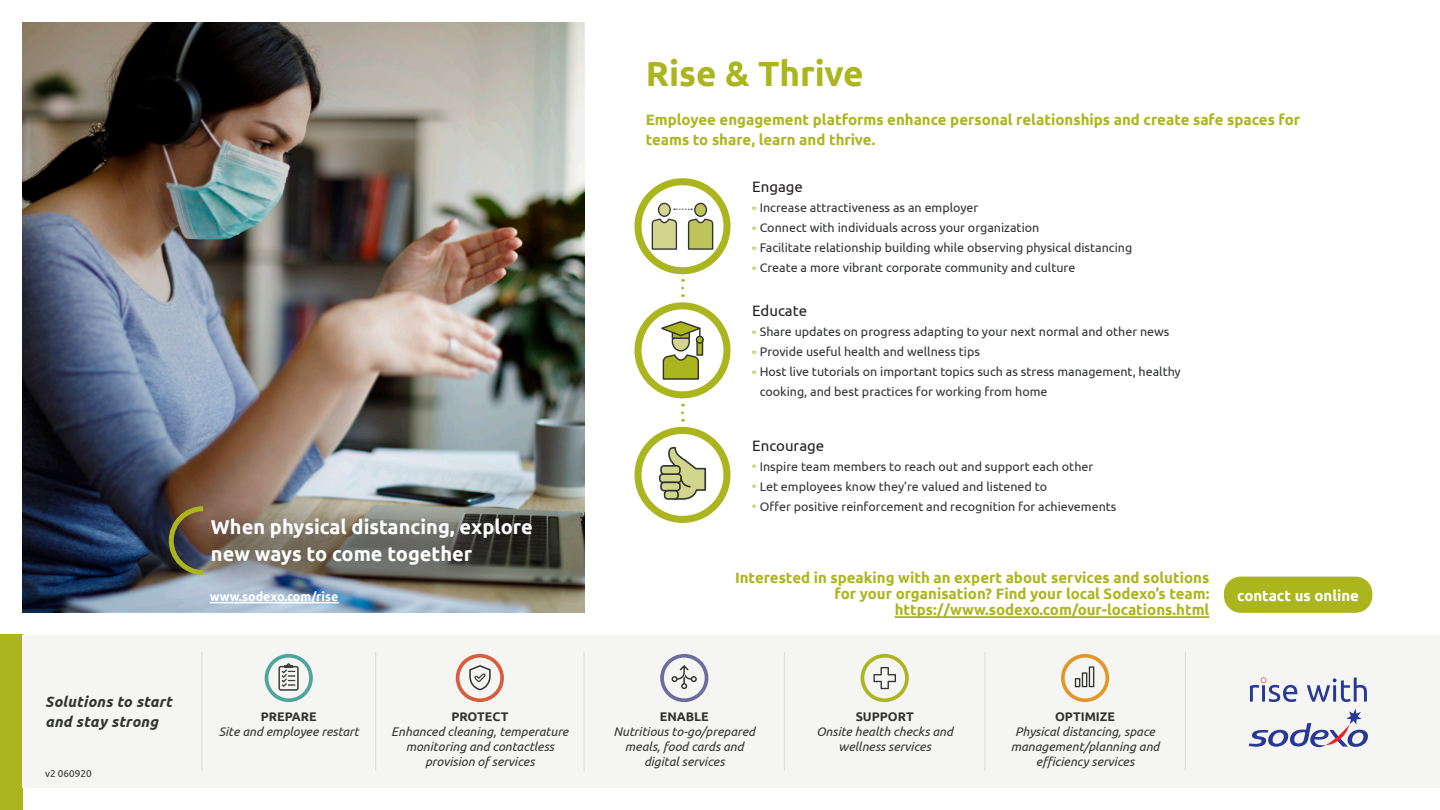
<style>
.page{position:relative;width:1440px;height:810px;background:#fff}
.page>*{position:absolute;margin:0;border:0;box-sizing:border-box;transform-origin:0 0}
.t1{font:700 35px "Ubuntu";color:#abb61f}
.t2{font:700 20px/26.5px "Ubuntu";color:#fff}
.t3{font:700 15px/16.2px "Ubuntu";color:#abb61f}
.t4{font:italic 700 15px/20px "Ubuntu";letter-spacing:.02em;color:#313232}
.P2_Selling_Points{font:15px "Ubuntu";color:#231f20}
.t5{font:700 15px "Ubuntu";color:#fff}
.t6{font:12.5px/20px "Ubuntu";color:#313232}
.t7{font:italic 12.5px/15px "Ubuntu";color:#313232;text-align:center}
.t8{font:700 12.5px "Ubuntu";color:#fff}
.P1_Copy_10_14_Reg{font:10px "Ubuntu";color:#313232}
.s1{color:#abb61f}
.s2{font-weight:700;font-style:normal}
</style>
<div class="page">
<img style="left:22px;top:22px;width:562px;height:590px">
<div style="left:0;top:635px;width:22px;height:175px;background:#abb61f"></div>
<div style="left:191px;top:498px;width:379px;height:105px;background:#231f20;opacity:.45"></div>
<svg style="left:166px;top:504px;width:42px;height:74px"></svg>
<div style="left:22px;top:635px;width:1418px;height:153px;background:#f5f5f3"></div>
<svg style="left:1061px;top:654px;width:48px;height:48px"></svg>
<svg style="left:265px;top:654px;width:48px;height:48px"></svg>
<svg style="left:456px;top:654px;width:48px;height:48px"></svg>
<svg style="left:660px;top:654px;width:48px;height:48px"></svg>
<svg style="left:861px;top:654px;width:48px;height:48px"></svg>
<hr style="left:375px;top:652px;width:1px;height:118px;background:#e2e0da">
<hr style="left:583px;top:652px;width:2px;height:118px;background:#e2e0da">
<hr style="left:784px;top:652px;width:1px;height:118px;background:#e2e0da">
<hr style="left:984px;top:652px;width:2px;height:118px;background:#e2e0da">
<hr style="left:201px;top:652px;width:1px;height:118px;background:#e2e0da">
<hr style="left:1185px;top:652px;width:1px;height:118px;background:#e2e0da">
<div style="left:659px;top:203px;width:11px;height:13px;background:#d1d58d;border-radius:50%"></div>
<div style="left:658px;top:203px;width:13px;height:14px;border:1px solid #313232;border-radius:50%"></div>
<svg style="left:651px;top:218px;width:27px;height:32px"></svg>
<div style="left:695px;top:203px;width:11px;height:13px;background:#bdc55a;border-radius:50%"></div>
<div style="left:694px;top:203px;width:13px;height:14px;border:1px solid #313232;border-radius:50%"></div>
<svg style="left:687px;top:218px;width:27px;height:32px"></svg>
<svg style="left:674px;top:209px;width:18px;height:1px"></svg>
<div style="left:634px;top:178px;width:97px;height:96px;border:7px solid #abb61f;border-radius:50%"></div>
<div style="left:672px;top:332px;width:17px;height:19px;background:#d1d58d;border-radius:50%"></div>
<div style="left:672px;top:331px;width:18px;height:21px;border:1px solid #313232;border-radius:50%"></div>
<svg style="left:662px;top:354px;width:37px;height:26px"></svg>
<div style="left:672px;top:326px;width:18px;height:13px;border:1px solid #313232"></div>
<div style="left:697px;top:340px;width:6px;height:15px;background:#abb61f"></div>
<div style="left:696px;top:339px;width:7px;height:17px;border:1px solid #313232"></div>
<div style="left:697px;top:336px;width:6px;height:7px;background:#abb61f;border-radius:50%"></div>
<div style="left:696px;top:336px;width:8px;height:8px;border:1px solid #313232;border-radius:50%"></div>
<svg style="left:661px;top:321px;width:41px;height:16px"></svg>
<div style="left:634px;top:302px;width:97px;height:96px;border:7px solid #abb61f;border-radius:50%"></div>
<div style="left:660px;top:474px;width:21px;height:8px;background:#d1d58d;border-radius:3px"></div>
<div style="left:659px;top:473px;width:23px;height:10px;border:2px solid #313232;border-radius:3px"></div>
<div style="left:661px;top:466px;width:19px;height:8px;background:#d1d58d;border-radius:3px"></div>
<div style="left:660px;top:465px;width:21px;height:10px;border:2px solid #313232;border-radius:3px"></div>
<div style="left:661px;top:482px;width:19px;height:9px;background:#d1d58d;border-radius:3px"></div>
<div style="left:660px;top:482px;width:21px;height:9px;border:2px solid #313232;border-radius:3px"></div>
<div style="left:664px;top:490px;width:15px;height:10px;border:2px solid #313232;border-radius:3px"></div>
<svg style="left:667px;top:446px;width:39px;height:54px"></svg>
<div style="left:634px;top:427px;width:97px;height:96px;border:7px solid #abb61f;border-radius:50%"></div>
<svg style="left:681px;top:288px;width:3px;height:9px"></svg>
<svg style="left:681px;top:413px;width:3px;height:9px"></svg>
<svg style="left:1249px;top:709px;width:119px;height:39px"></svg>
<svg style="left:1250px;top:677px;width:117px;height:25px"></svg>
<hr style="left:210px;top:602px;width:129px;height:1px;background:#fff">
<hr style="left:895px;top:616px;width:314px;height:2px;background:#abb61f">
<div style="left:1224px;top:577px;width:148px;height:36px;background:#abb61f;border-radius:17px"></div>
<p class="t4" style="left:45px;top:692px;width:128px">Solutions to start and stay strong</p>
<p class="P1_Copy_10_14_Reg" style="left:45px;top:768px;width:48px">v2 060920</p>
<p class="t1" style="left:646px;top:52px;width:219px">Rise &amp; Thrive</p>
<p class="t3" style="left:646px;top:109px;width:656px;line-height:20px">Employee engagement platforms enhance personal relationships and create safe spaces for teams to share, learn and thrive.</p>
<p class="P2_Selling_Points" style="left:752px;top:178px;width:52px">Engage</p>
<p class="t6" style="left:752px;top:197px;width:228px"><span class="s1">°</span> Increase attractiveness as an employer</p>
<p class="t6" style="left:752px;top:217px;width:289px"><span class="s1">°</span> Connect with individuals across your organization</p>
<p class="t6" style="left:752px;top:237px;width:381px"><span class="s1">°</span> Facilitate relationship building while observing physical distancing</p>
<p class="t6" style="left:752px;top:257px;width:325px"><span class="s1">°</span> Create a more vibrant corporate community and culture</p>
<p class="P2_Selling_Points" style="left:752px;top:302px;width:56px">Educate</p>
<p class="t6" style="left:752px;top:321px;width:419px"><span class="s1">°</span> Share updates on progress adapting to your next normal and other news</p>
<p class="t6" style="left:752px;top:341px;width:229px"><span class="s1">°</span> Provide useful health and wellness tips</p>
<p class="t6" style="left:760px;top:361px;width:423px;text-indent:-8px"><span class="s1">°</span> Host live tutorials on important topics such as stress management, healthy cooking, and best practices for working from home</p>
<p class="t2" style="left:211px;top:514px;width:323px">When physical distancing, explore new ways to come together</p>
<p class="t8" style="left:210px;top:589px;width:130px">www.sodexo.com/rise</p>
<p class="P2_Selling_Points" style="left:752px;top:436px;width:74px">Encourage</p>
<p class="t6" style="left:752px;top:456px;width:343px"><span class="s1">°</span> Inspire team members to reach out and support each other</p>
<p class="t6" style="left:752px;top:476px;width:296px"><span class="s1">°</span> Let employees know they’re valued and listened to</p>
<p class="t6" style="left:752px;top:496px;width:366px"><span class="s1">°</span> Offer positive reinforcement and recognition for achievements</p>
<p class="t3" style="left:735px;top:569px;width:476px;text-align:right">Interested in speaking with an expert about services and solutions for your organisation? Find your local Sodexo’s team: https://www.sodexo.com/our-locations.html</p>
<p class="t5" style="left:1237px;top:586px;width:123px">contact us online</p>
<p class="t7" style="left:219px;top:709px;width:142px"><span class="s2">PREPARE<br></span>Site and employee restart</p>
<p class="t7" style="left:391px;top:709px;width:179px"><span class="s2">PROTECT<br></span>Enhanced cleaning, temperature monitoring and contactless provision of services</p>
<p class="t7" style="left:614px;top:709px;width:143px"><span class="s2">ENABLE<br></span>Nutritious to-go/prepared meals, food cards and digital services</p>
<p class="t7" style="left:816px;top:709px;width:138px"><span class="s2">SUPPORT<br></span>Onsite health checks and wellness services</p>
<p class="t7" style="left:1011px;top:709px;width:150px"><span class="s2">OPTIMIZE<br></span>Physical distancing, space management/planning and efficiency services</p>
</div>
